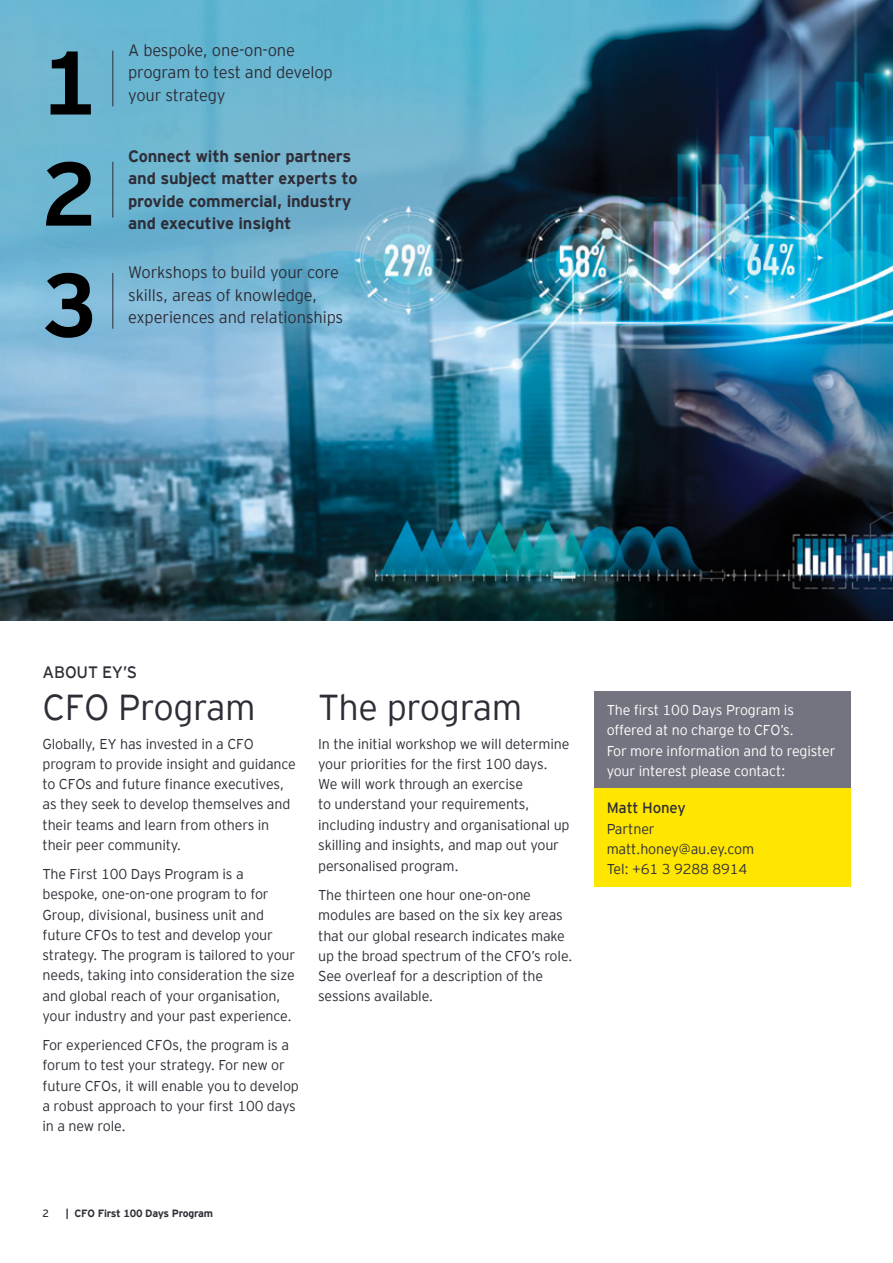
<style>
.page{position:relative;width:893px;height:1263px;background:#fff}
.page>*{position:absolute;margin:0;border:0;box-sizing:border-box;transform-origin:0 0}
.t1{font:700 90px "EY Interstate";color:#000}
.t2{font:300 36px "EY Interstate";letter-spacing:-.01em;color:#2e2e38}
.t3{font:300 16.5px/22.5px "EY Interstate";letter-spacing:-.01em;color:#2e2e38}
.t4{font:700 16.5px/22.5px "EY Interstate";letter-spacing:-.01em;color:#2e2e38}
.t5{font:16.5px "EY Interstate";letter-spacing:-.01em;color:#2e2e38}
.t6{font:15px "EY Interstate";letter-spacing:-.01em;color:#2e2e38}
.t7{font:300 14.25px/20.2px "EY Interstate";letter-spacing:-.01em;color:#2e2e38}
.t8{font:300 14.25px/20.2px "EY Interstate";letter-spacing:-.01em;color:#fff}
.t9{font:700 10.5px "EY Interstate";letter-spacing:-.02em;color:#2e2e38}
.t10{font:10.5px "EY Interstate";color:#2e2e38}
</style>
<div class="page">
<div style="left:594px;top:691px;width:256px;height:98px;background:#747480"></div>
<div style="left:594px;top:789px;width:256px;height:98px;background:#ffe600"></div>
<img style="left:0;top:0;width:893px;height:621px">
<hr style="left:112px;top:51px;width:1px;height:55px;background:#2e2e38">
<hr style="left:112px;top:162px;width:1px;height:56px;background:#2e2e38">
<hr style="left:112px;top:273px;width:1px;height:56px;background:#2e2e38">
<h1 class="t1" style="left:42px;top:18px;width:57px">1</h1>
<p class="t3" style="left:128px;top:38px;width:206px">A bespoke, one-on-one program to test and develop your strategy</p>
<h1 class="t1" style="left:42px;top:129px;width:57px">2</h1>
<p class="t4" style="left:128px;top:144px;width:231px">Connect with senior partners and subject matter experts to provide commercial, industry and executive insight</p>
<h1 class="t1" style="left:42px;top:240px;width:57px">3</h1>
<p class="t3" style="left:128px;top:260px;width:217px">Workshops to build your core skills, areas of knowledge, experiences and relationships</p>
<p class="t5" style="left:43px;top:660px;width:96px">ABOUT EY’S</p>
<h2 class="t2" style="left:43px;top:681px;width:215px">CFO Program</h2>
<p class="t7" style="left:43px;top:733px;width:255px">Globally, EY has invested in a CFO program to provide insight and guidance to CFOs and future finance executives, as they seek to develop themselves and their teams and learn from others in their peer community.</p>
<p class="t7" style="left:43px;top:863px;width:254px">The First 100 Days Program is a bespoke, one-on-one program to for Group, divisional, business unit and future CFOs to test and develop your strategy. The program is tailored to your needs, taking into consideration the size and global reach of your organisation, your industry and your past experience.</p>
<p class="t7" style="left:43px;top:1034px;width:258px">For experienced CFOs, the program is a forum to test your strategy. For new or future CFOs, it will enable you to develop a robust approach to your first 100 days in a new role.</p>
<h2 class="t2" style="left:318px;top:681px;width:206px">The program</h2>
<p class="t7" style="left:318px;top:732px;width:253px">In the initial workshop we will determine your priorities for the first 100 days.<br>We will work through an exercise<br>to understand your requirements, including industry and organisational up skilling and insights, and map out your personalised program.</p>
<p class="t7" style="left:318px;top:884px;width:256px">The thirteen one hour one-on-one modules are based on the six key areas that our global research indicates make up the broad spectrum of the CFO’s role.<br>See overleaf for a description of the sessions available.</p>
<p class="t10" style="left:43px;top:1206px;width:8px">2</p>
<p class="t9" style="left:66px;top:1206px;width:149px">| CFO First 100 Days Program</p>
<p class="t8" style="left:607px;top:699px;width:230px">The first 100 Days Program is offered at no charge to CFO’s.<br>For more information and to register your interest please contact:</p>
<p class="t6" style="left:607px;top:797px;width:81px">Matt Honey</p>
<p class="t7" style="left:607px;top:818px;width:149px">Partner matt.honey@au.ey.com<br>Tel: +61 3 9288 8914</p>
</div>
